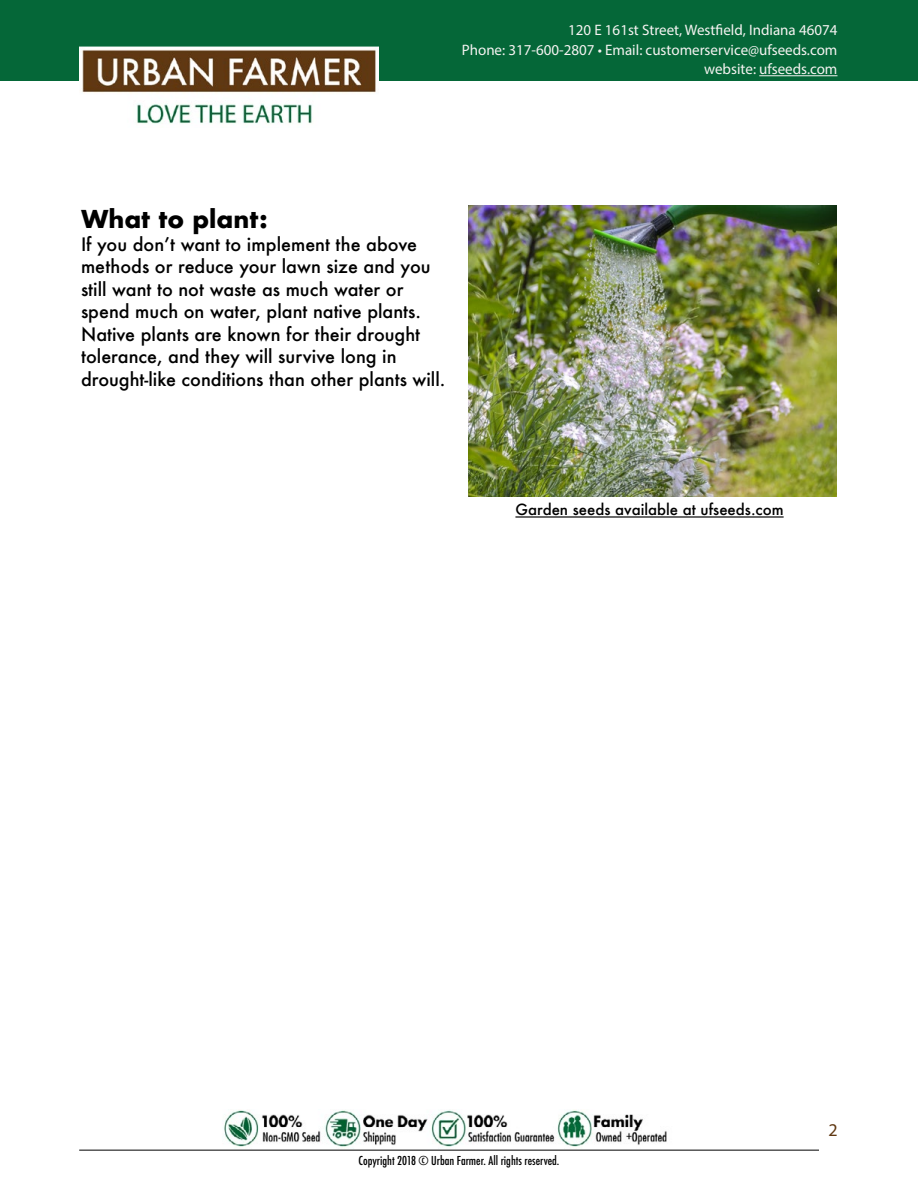
<style>
.page{position:relative;width:918px;height:1188px;background:#fff}
.page>*{position:absolute;margin:0;border:0;box-sizing:border-box;transform-origin:0 0}
.t1{font:700 24px "Futura";color:#000}
.t2{font:500 18px/22.5px "Futura";color:#000}
.t3{font:18px "Myriad Pro";color:#603812}
.t4{font:15.15px/19.5px "Myriad Pro";color:#f5f3f1;text-align:right}
.t5{font:500 15px "Futura";color:#000}
.t6{font:500 condensed 12px "Futura";color:#000}
</style>
<div class="page">
<hr style="left:79px;top:1150px;width:740px;height:1px;background:#000">
<div style="left:0;top:0;width:918px;height:81px;background:#056738"></div>
<img style="left:468px;top:205px;width:369px;height:291px">
<hr style="left:515px;top:516px;width:269px;height:2px;background:#000">
<hr style="left:759px;top:75px;width:78px;height:1px;background:#f5f3f1">
<img style="left:223px;top:1110px;width:444px;height:37px">
<img style="left:79px;top:47px;width:299px;height:77px">
<p class="t4" style="left:462px;top:20px;width:377px">120 E 161st Street, Westfield, Indiana 46074<br>Phone: 317-600-2807 • Email: customerservice@ufseeds.com website: ufseeds.com</p>
<h1 class="t1" style="left:81px;top:202px;width:188px">What to plant:</h1>
<p class="t2" style="left:81px;top:233px;width:366px">If you don’t want to implement the above methods or reduce your lawn size and you still want to not waste as much water or spend much on water, plant native plants.<br>Native plants are known for their drought tolerance, and they will survive long in drought-like conditions than other plants will.</p>
<p class="t5" style="left:515px;top:499px;width:270px">Garden seeds available at ufseeds.com</p>
<p class="t3" style="left:828px;top:1119px;width:11px">2</p>
<p class="t6" style="left:359px;top:1153px;width:202px">Copyright 2018 © Urban Farmer. All rights reserved.</p>
</div>
